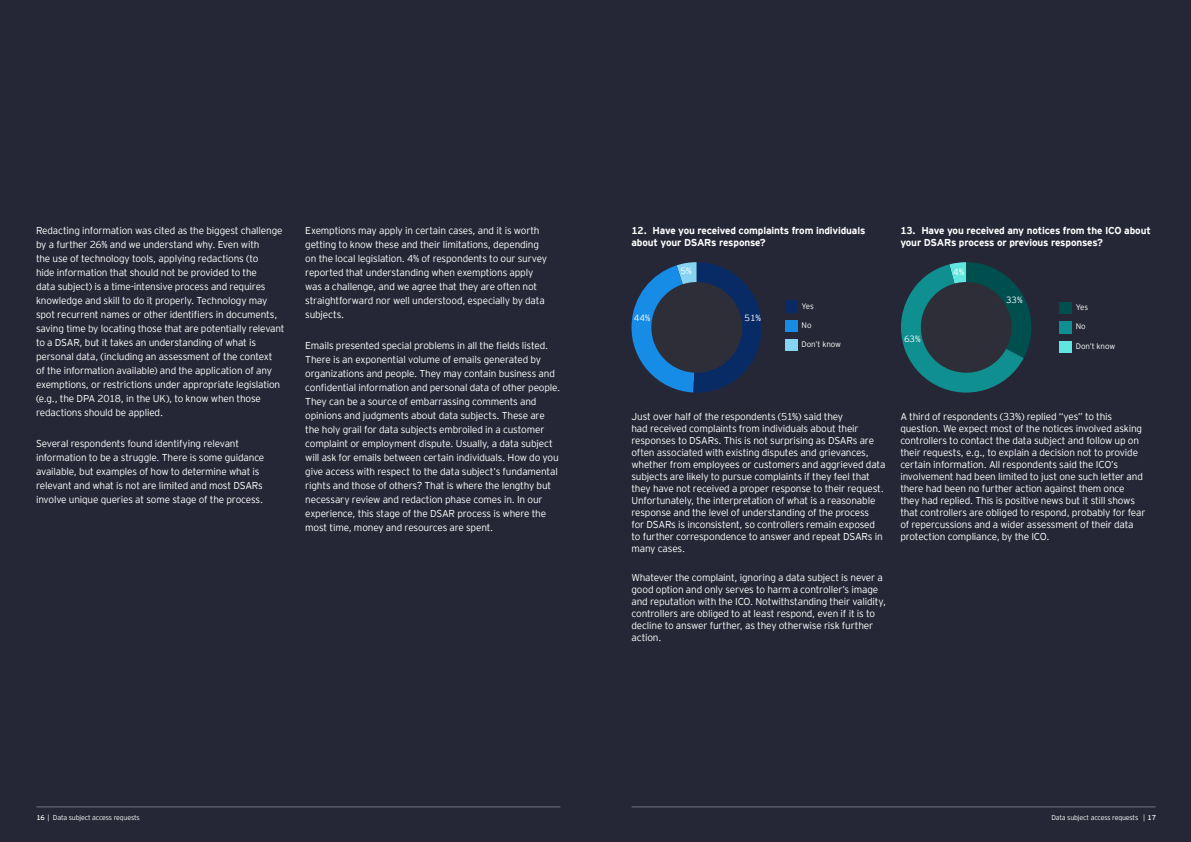
<style>
.page{position:relative;width:1191px;height:842px;background:#fff}
.page>*{position:absolute;margin:0;border:0;box-sizing:border-box;transform-origin:0 0}
.body_intro{font:300 10px/14px "EY Interstate";letter-spacing:-.02em;color:#fff}
.body_intro-2{font:700 10px/12px "EY Interstate";letter-spacing:-.02em;color:#fff}
.F_Body_copy{font:300 9px "EY Interstate";letter-spacing:-.01em;color:#fff}
.F_Body_copy-2{font:300 8px "EY Interstate";letter-spacing:-.01em;color:#fff}
.t1{font:300 7px "EY Interstate";letter-spacing:-.02em;color:#fff}
.s1{font-weight:400}
</style>
<div class="page">
<div style="left:595px;top:0;width:596px;height:842px;background:#262736"></div>
<div style="left:0;top:0;width:595px;height:842px;background:#262736"></div>
<hr style="left:631px;top:806px;width:524px;height:1px;background:#707383">
<hr style="left:36px;top:806px;width:524px;height:1px;background:#707383">
<svg style="left:631px;top:262px;width:131px;height:131px"></svg>
<div style="left:651px;top:282px;width:91px;height:91px;background:#2e2e38;border-radius:50%"></div>
<div style="left:785px;top:300px;width:12px;height:12px;background:#082b66"></div>
<div style="left:785px;top:339px;width:12px;height:12px;background:#87d4f2"></div>
<div style="left:785px;top:320px;width:12px;height:12px;background:#178ce5"></div>
<div style="left:1059px;top:321px;width:12px;height:12px;background:#0f8f8f"></div>
<div style="left:1059px;top:341px;width:12px;height:12px;background:#60e6e1"></div>
<div style="left:1059px;top:302px;width:12px;height:12px;background:#004f4f"></div>
<svg style="left:901px;top:262px;width:130px;height:131px"></svg>
<div style="left:920px;top:282px;width:91px;height:91px;background:#2e2e38;border-radius:50%"></div>
<p class="body_intro" style="left:36px;top:223px;width:250px">Redacting information was cited as the biggest challenge by a further 26% and we understand why. Even with<br>the use of technology tools, applying redactions (to<br>hide information that should not be provided to the<br>data subject) is a time-intensive process and requires knowledge and skill to do it properly. Technology may spot recurrent names or other identifiers in documents, saving time by locating those that are potentially relevant to a DSAR, but it takes an understanding of what is personal data, (including an assessment of the context<br>of the information available) and the application of any exemptions, or restrictions under appropriate legislation (e.g., the DPA 2018, in the UK), to know when those redactions should be applied.</p>
<p class="body_intro" style="left:36px;top:436px;width:230px">Several respondents found identifying relevant information to be a struggle. There is some guidance available, but examples of how to determine what is relevant and what is not are limited and most DSARs involve unique queries at some stage of the process.</p>
<p class="body_intro" style="left:305px;top:223px;width:243px">Exemptions may apply in certain cases, and it is worth getting to know these and their limitations, depending on the local legislation. 4% of respondents to our survey reported that understanding when exemptions apply was a challenge, and we agree that they are often not straightforward nor well understood, especially by data subjects.</p>
<p class="body_intro" style="left:305px;top:338px;width:257px">Emails presented special problems in all the fields listed.<br>There is an exponential volume of emails generated by organizations and people. They may contain business and confidential information and personal data of other people.<br>They can be a source of embarrassing comments and opinions and judgments about data subjects. These are the holy grail for data subjects embroiled in a customer complaint or employment dispute. Usually, a data subject will ask for emails between certain individuals. How do you give access with respect to the data subject’s fundamental rights and those of others? That is where the lengthy but necessary review and redaction phase comes in. In our experience, this stage of the DSAR process is where the most time, money and resources are spent.</p>
<p class="body_intro-2" style="left:631px;top:224px;width:235px">12. Have you received complaints from individuals about your DSARs response?</p>
<p class="body_intro-2" style="left:900px;top:224px;width:252px">13. Have you received any notices from the ICO about your DSARs process or previous responses?</p>
<p class="F_Body_copy" style="left:680px;top:264px;width:13px">5%</p>
<p class="F_Body_copy" style="left:953px;top:265px;width:13px">4%</p>
<p class="F_Body_copy" style="left:634px;top:311px;width:18px">44%</p>
<p class="F_Body_copy" style="left:744px;top:311px;width:18px">51%</p>
<p class="F_Body_copy-2" style="left:801px;top:300px;width:14px">Yes</p>
<p class="F_Body_copy-2" style="left:801px;top:319px;width:11px">No</p>
<p class="F_Body_copy-2" style="left:801px;top:338px;width:41px">Don’t know</p>
<p class="F_Body_copy" style="left:904px;top:332px;width:18px">63%</p>
<p class="F_Body_copy" style="left:1006px;top:294px;width:18px">33%</p>
<p class="F_Body_copy-2" style="left:1075px;top:302px;width:14px">Yes</p>
<p class="F_Body_copy-2" style="left:1075px;top:321px;width:11px">No</p>
<p class="F_Body_copy-2" style="left:1075px;top:340px;width:41px">Don’t know</p>
<p class="body_intro" style="left:631px;top:410px;width:255px;line-height:12px">Just over half of the respondents (51%) said they<br>had received complaints from individuals about their responses to DSARs. This is not surprising as DSARs are often associated with existing disputes and grievances, whether from employees or customers and aggrieved data subjects are likely to pursue complaints if they feel that they have not received a proper response to their request.<br>Unfortunately, the interpretation of what is a reasonable response and the level of understanding of the process<br>for DSARs is inconsistent, so controllers remain exposed to further correspondence to answer and repeat DSARs in many cases.</p>
<p class="body_intro" style="left:631px;top:571px;width:256px;line-height:12px">Whatever the complaint, ignoring a data subject is never a good option and only serves to harm a controller’s image and reputation with the ICO. Notwithstanding their validity, controllers are obliged to at least respond, even if it is to decline to answer further, as they otherwise risk further action.</p>
<p class="body_intro" style="left:900px;top:410px;width:246px;line-height:12px">A third of respondents (33%) replied “yes” to this question. We expect most of the notices involved asking controllers to contact the data subject and follow up on their requests, e.g., to explain a decision not to provide certain information. All respondents said the ICO’s involvement had been limited to just one such letter and there had been no further action against them once they had replied. This is positive news but it still shows that controllers are obliged to respond, probably for fear of repercussions and a wider assessment of their data protection compliance, by the ICO.</p>
<p class="t1" style="left:36px;top:813px;width:105px"><span class="s1">16</span> | Data subject access requests</p>
<p class="t1" style="left:1051px;top:813px;width:106px">Data subject access requests | <span class="s1">17</span></p>
</div>
